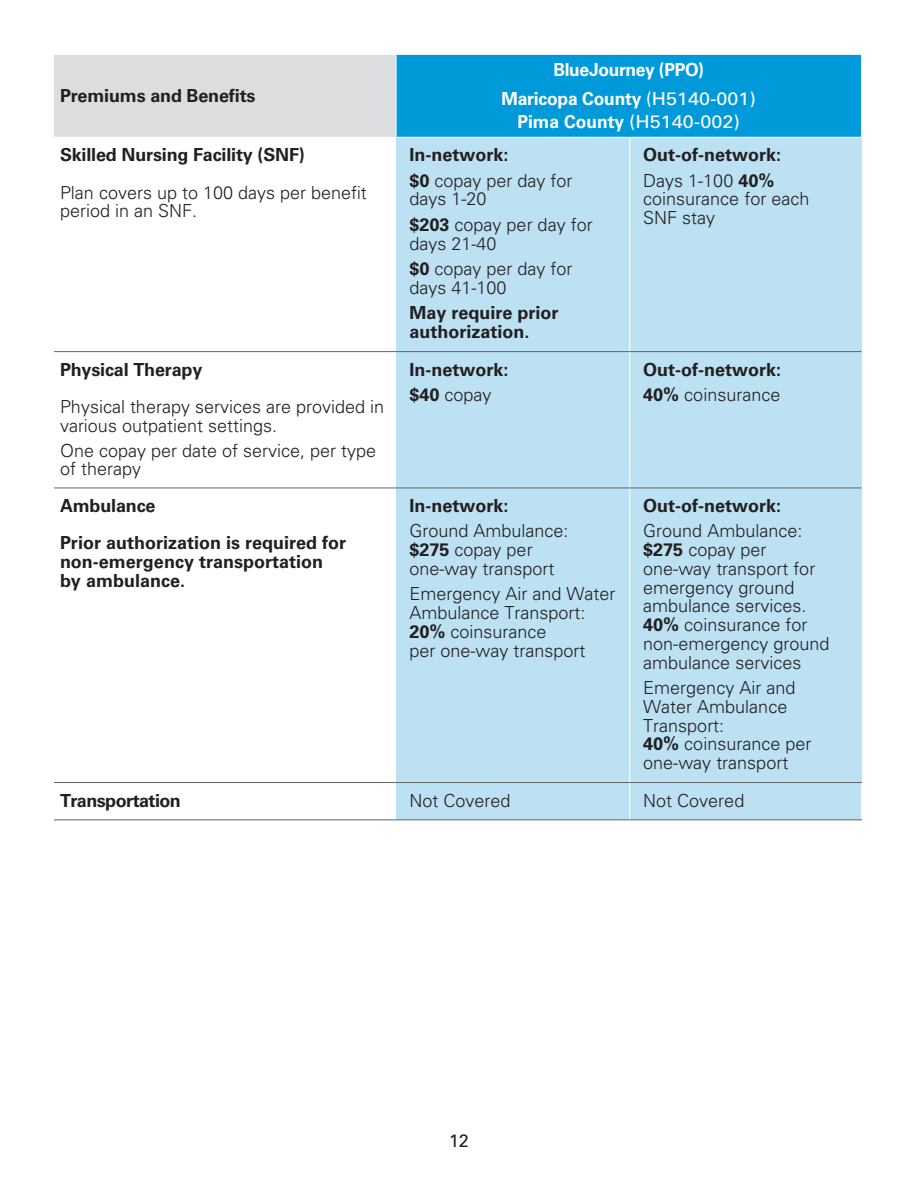
<style>
.page{position:relative;width:918px;height:1188px;background:#fff}
.page>*{position:absolute;margin:0;border:0;box-sizing:border-box;transform-origin:0 0}
.t1{font:300 18px/18.8px "Univers LT Pro 45";color:#231f20}
.t2{font:700 18px/25.5px "Univers LT Pro 65";color:#231f20}
.t3{font:700 18px/28.5px "Univers LT Pro 65";letter-spacing:-.015em;color:#fff;text-align:center}
.t4{font:18px "Univers LT Pro 55 Roman";color:#fff;scale:1.1 1}
.t5{font:700 18px "Univers LT Pro 65";letter-spacing:-.03em;color:#231f20}
.t6{font:18px "Univers LT Pro 55 Roman";color:#231f20}
.s1{font-family:"Univers LT Pro 65";font-weight:700}
.s2{font-family:"Univers LT Pro 55 Roman";font-weight:400}
.s3{font-family:"Univers LT Pro 45";font-weight:300}
</style>
<div class="page">
<div style="left:54px;top:54px;width:342px;height:83px;background:#dcdddf"></div>
<div style="left:396px;top:54px;width:466px;height:83px;background:#009ada"></div>
<div style="left:396px;top:137px;width:234px;height:215px;background:#bce1f3"></div>
<div style="left:630px;top:137px;width:232px;height:215px;background:#bce1f3"></div>
<div style="left:396px;top:352px;width:234px;height:136px;background:#bce1f3"></div>
<div style="left:630px;top:352px;width:232px;height:136px;background:#bce1f3"></div>
<div style="left:396px;top:488px;width:234px;height:295px;background:#bce1f3"></div>
<div style="left:630px;top:488px;width:232px;height:295px;background:#bce1f3"></div>
<div style="left:396px;top:783px;width:234px;height:37px;background:#bce1f3"></div>
<div style="left:630px;top:783px;width:232px;height:37px;background:#bce1f3"></div>
<hr style="left:861px;top:55px;width:1px;height:82px;background:#fff">
<hr style="left:54px;top:351px;width:342px;height:1px;background:#636366">
<hr style="left:54px;top:488px;width:342px;height:1px;background:#636366">
<hr style="left:54px;top:782px;width:342px;height:1px;background:#636366">
<hr style="left:54px;top:819px;width:342px;height:1px;background:#636366">
<hr style="left:54px;top:54px;width:342px;height:1px;background:#fff">
<hr style="left:396px;top:54px;width:223px;height:1px;background:#fff">
<hr style="left:630px;top:54px;width:232px;height:1px;background:#fff">
<hr style="left:396px;top:137px;width:223px;height:1px;background:#fff">
<hr style="left:630px;top:137px;width:232px;height:1px;background:#fff">
<hr style="left:396px;top:55px;width:1px;height:82px;background:#fff">
<hr style="left:629px;top:488px;width:1px;height:294px;background:#fff">
<hr style="left:629px;top:138px;width:1px;height:213px;background:#fff">
<hr style="left:629px;top:352px;width:1px;height:136px;background:#fff">
<hr style="left:629px;top:783px;width:1px;height:36px;background:#fff">
<hr style="left:396px;top:351px;width:223px;height:1px;background:#636366">
<hr style="left:630px;top:351px;width:232px;height:1px;background:#636366">
<hr style="left:396px;top:488px;width:223px;height:1px;background:#636366">
<hr style="left:630px;top:488px;width:232px;height:1px;background:#636366">
<hr style="left:396px;top:782px;width:223px;height:1px;background:#636366">
<hr style="left:630px;top:782px;width:232px;height:1px;background:#636366">
<hr style="left:861px;top:783px;width:1px;height:36px;background:#fff">
<hr style="left:396px;top:819px;width:223px;height:1px;background:#636366">
<hr style="left:630px;top:819px;width:232px;height:1px;background:#636366">
<p class="t2" style="left:60px;top:82px;width:197px">Premiums and Benefits</p>
<p class="t1" style="left:60px;top:136px;width:308px;line-height:37.5px"><span class="s1">Skilled Nursing Facility (SNF)<br></span>Plan covers up to 100 days per benefit</p>
<p class="t1" style="left:60px;top:201px;width:139px">period in an SNF.</p>
<p class="t1" style="left:60px;top:350px;width:326px;line-height:37.5px"><span class="s1">Physical Therapy<br></span>Physical therapy services are provided in</p>
<p class="t1" style="left:60px;top:413px;width:318px;line-height:24.8px">various outpatient settings.<br>One copay per date of service, per type</p>
<p class="t1" style="left:60px;top:458px;width:83px">of therapy</p>
<p class="t2" style="left:60px;top:486px;width:288px;line-height:37.5px">Ambulance<br>Prior authorization is required for</p>
<p class="t2" style="left:60px;top:551px;width:265px;line-height:18.8px">non-emergency transportation by ambulance.</p>
<p class="t3" style="left:501px;top:55px;width:256px">BlueJourney (PPO)<br>Maricopa County <span class="s2">(H5140-001)</span></p>
<p class="t4" style="left:517px;top:109px;width:204px"><span class="s1">Pima County</span> (H5140-002)</p>
<p class="t1" style="left:410px;top:142px;width:165px;line-height:25.5px"><span class="s1">In-network:<br>$0</span> copay per day for</p>
<p class="t1" style="left:410px;top:186px;width:185px;line-height:25.5px">days 1-20<br><span class="s1">$203</span> copay per day for</p>
<p class="t1" style="left:410px;top:230px;width:165px;line-height:25.5px">days 21-40<br><span class="s1">$0</span> copay per day for</p>
<p class="t2" style="left:410px;top:274px;width:151px"><span class="s3">days 41-100<br></span>May require prior</p>
<p class="t2" style="left:410px;top:318px;width:122px">authorization.</p>
<p class="t2" style="left:643px;top:141px;width:140px">Out-of-network:<br><span class="s3">Days 1-100</span> 40%</p>
<p class="t1" style="left:643px;top:189px;width:168px">coinsurance for each<br>SNF stay</p>
<p class="t2" style="left:410px;top:355px;width:101px">In-network: $40 <span class="s3">copay</span></p>
<p class="t2" style="left:643px;top:355px;width:140px">Out-of-network:<br>40% <span class="s3">coinsurance</span></p>
<p class="t1" style="left:410px;top:492px;width:161px;line-height:25.5px"><span class="s1">In-network:<br></span>Ground Ambulance:</p>
<p class="t1" style="left:410px;top:540px;width:147px"><span class="s1">$275</span> copay per one-way transport</p>
<p class="t1" style="left:410px;top:584px;width:208px">Emergency Air and Water<br>Ambulance Transport:<br><span class="s1">20%</span> coinsurance<br>per one-way transport</p>
<p class="t1" style="left:643px;top:492px;width:161px;line-height:25.5px"><span class="s1">Out-of-network:<br></span>Ground Ambulance:</p>
<p class="t1" style="left:643px;top:540px;width:188px"><span class="s1">$275</span> copay per one-way transport for emergency ground ambulance services.<br><span class="s1">40%</span> coinsurance for non-emergency ground ambulance services</p>
<p class="t1" style="left:643px;top:678px;width:170px">Emergency Air and<br>Water Ambulance<br>Transport:<br><span class="s1">40%</span> coinsurance per one-way transport</p>
<p class="t5" style="left:60px;top:788px;width:122px">Transportation</p>
<p class="t1" style="left:410px;top:790px;width:103px">Not Covered</p>
<p class="t1" style="left:643px;top:790px;width:103px">Not Covered</p>
<p class="t6" style="left:449px;top:1128px;width:21px">12</p>
</div>
